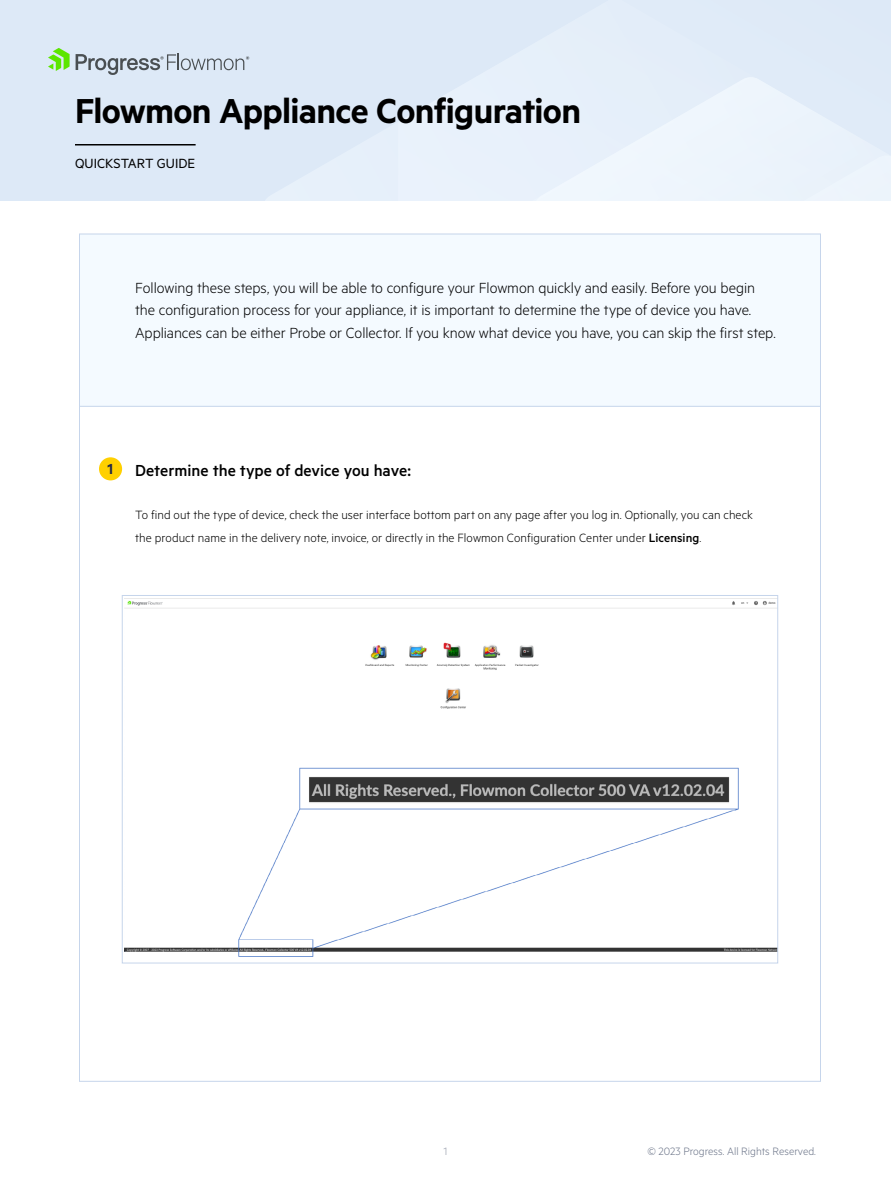
<style>
.page{position:relative;width:891px;height:1188px;background:#fff}
.page>*{position:absolute;margin:0;border:0;box-sizing:border-box;transform-origin:0 0}
.t1{font:600 39px "Metric";letter-spacing:-.015em;color:#000}
.t2{font:500 18px "Metric";color:#000}
.t3{font:300 16.5px/22.5px "Metric";letter-spacing:-.005em;color:#000}
.t4{font:15px "Metric";color:#000}
.t5{font:300 13.5px/22.5px "Metric";letter-spacing:.005em;color:#000}
.t6{font:300 12px "Metric";color:#6c7589}
.t7{font:300 12px "Metric";color:#989eac}
.s1{font-weight:600;font-size:16.35px;color:#242945}
.s2{font-weight:500}
</style>
<div class="page">
<div style="left:0;top:0;width:891px;height:201px;background:#dde9f7"></div>
<svg style="left:398px;top:81px;width:138px;height:120px"></svg>
<svg style="left:536px;top:77px;width:355px;height:124px"></svg>
<hr style="left:75px;top:144px;width:121px;height:2px;background:#000">
<svg style="left:48px;top:48px;width:22px;height:23px"></svg>
<svg style="left:76px;top:53px;width:173px;height:22px"></svg>
<div style="left:79px;top:234px;width:742px;height:172px;background:#f4faff;border:1px solid #c6d5eb"></div>
<div style="left:99px;top:457px;width:23px;height:23px;background:#ffd000;border-radius:50%"></div>
<img style="left:124px;top:598px;width:652px;height:359px">
<h1 class="t1" style="left:75px;top:88px;width:508px">Flowmon Appliance Configuration</h1>
<p class="t4" style="left:75px;top:155px;width:122px">QUICKSTART GUIDE</p>
<p class="t3" style="left:135px;top:276px;width:642px">Following these steps, you will be able to configure your Flowmon quickly and easily. Before you begin the configuration process for your appliance, it is important to determine the type of device you have.<br>Appliances can be either Probe or Collector. If you know what device you have, you can skip the first step.</p>
<p class="t2" style="left:107px;top:460px;width:305px"><span class="s1">1</span> Determine the type of device you have:</p>
<p class="t5" style="left:135px;top:503px;width:619px">To find out the type of device, check the user interface bottom part on any page after you log in. Optionally, you can check the product name in the delivery note, invoice, or directly in the Flowmon Configuration Center under <span class="s2">Licensing</span>.</p>
<p class="t7" style="left:444px;top:1144px;width:5px">1</p>
<p class="t6" style="left:647px;top:1144px;width:170px">© 2023 Progress. All Rights Reserved.</p>
</div>
